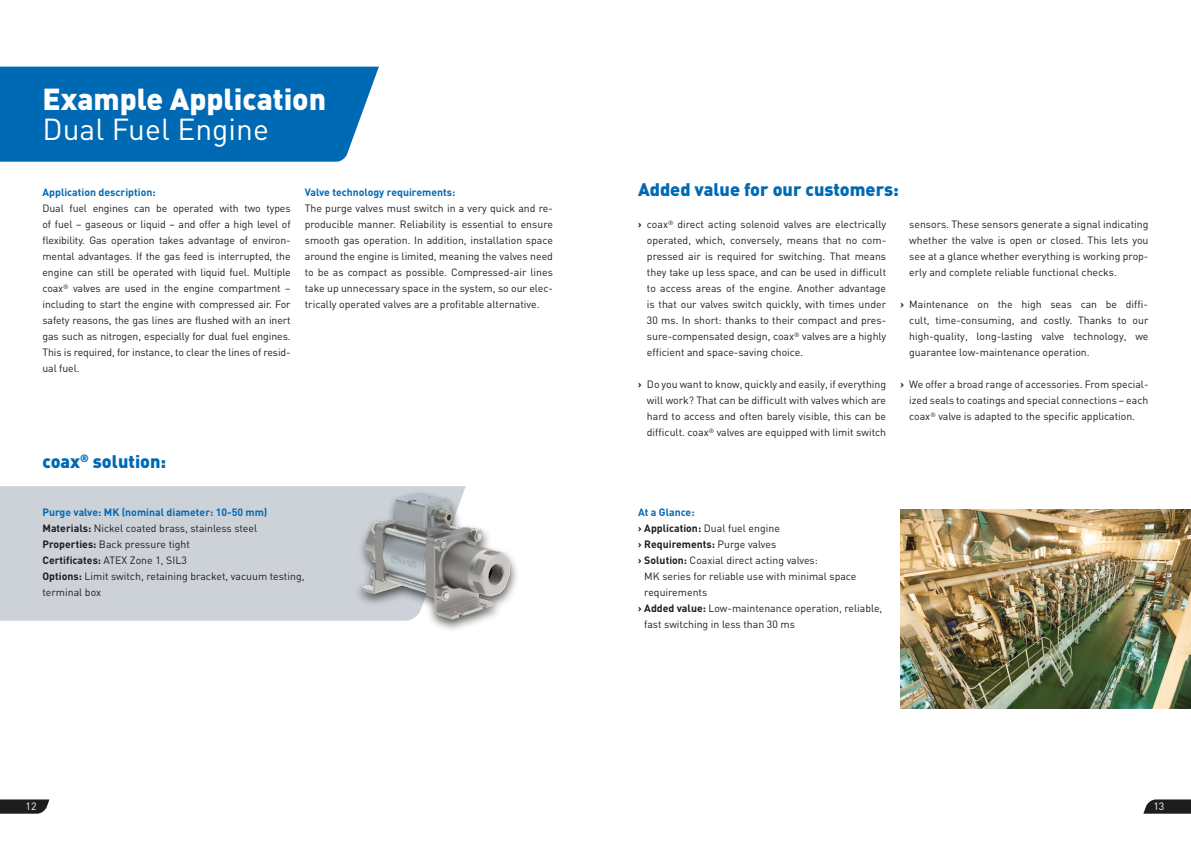
<style>
.page{position:relative;width:1191px;height:842px;background:#fff}
.page>*{position:absolute;margin:0;border:0;box-sizing:border-box;transform-origin:0 0}
.t1{font:900 30px "DIN";color:#fff}
.t2{font:30px "DIN";color:#fff}
.t3{font:900 18px "DIN";color:#0069b4}
.t4{font:10.5px/16px "DIN";color:#1d1d1b;text-align:justify}
.t5{font:700 10.5px "DIN";color:#0069b4}
.t6{font:700 10.5px "DIN";color:#1d1d1b}
.t7{font:10.5px "DIN";color:#fff}
.s1{font-weight:700;color:#0069b4}
.s2{font-weight:700}
.s3{font-weight:400}
</style>
<div class="page">
<svg style="left:1143px;top:799px;width:48px;height:15px"></svg>
<svg style="left:0;top:799px;width:49px;height:15px"></svg>
<div style="left:0;top:486px;width:312px;height:135px;background:#ccd2d8"></div>
<div style="left:0;top:67px;width:379px;height:95px;background:#0069b4"></div>
<img style="left:312px;top:486px;width:205px;height:144px">
<img style="left:900px;top:509px;width:291px;height:199px">
<h1 class="t1" style="left:43px;top:79px;width:285px">Example Application</h1>
<h1 class="t2" style="left:43px;top:110px;width:228px">Dual Fuel Engine</h1>
<p class="t5" style="left:43px;top:185px;width:115px">Application description:</p>
<p class="t4" style="left:43px;top:200px;width:250px">Dual fuel engines can be operated with two types of fuel – gaseous or liquid – and offer a high level of flexibility. Gas operation takes advantage of environ&shy;mental advantages. If the gas feed is interrupted, the engine can still be operated with liquid fuel. Multiple coax<sup>®</sup> valves are used in the engine compartment – including to start the engine with compressed air. For safety reasons, the gas lines are flushed with an inert gas such as nitrogen, especially for dual fuel engines.<br>This is required, for instance, to clear the lines of resid&shy;ual fuel.</p>
<p class="t5" style="left:305px;top:185px;width:152px">Valve technology requirements:</p>
<p class="t4" style="left:305px;top:200px;width:250px">The purge valves must switch in a very quick and re&shy;producible manner. Reliability is essential to ensure smooth gas operation. In addition, installation space around the engine is limited, meaning the valves need to be as compact as possible. Compressed-air lines take up unnecessary space in the system, so our elec&shy;trically operated valves are a profitable alternative.</p>
<h2 class="t3" style="left:43px;top:450px;width:125px">coax<sup>®</sup> solution:</h2>
<p class="t4" style="left:43px;top:504px;width:263px;text-align:left"><span class="s1">Purge valve: MK (nominal diameter: 10-50 mm)<br></span><span class="s2">Materials:</span> Nickel coated brass, stainless steel <span class="s2">Properties:</span> Back pressure tight<br><span class="s2">Certificates:</span> ATEX Zone 1, SIL3<br><span class="s2">Options:</span> Limit switch, retaining bracket, vacuum testing, terminal box</p>
<h2 class="t3" style="left:638px;top:177px;width:262px">Added value for our customers:</h2>
<p class="t4" style="left:647px;top:216px;width:241px;text-indent:-9px"><span class="s2">›</span> coax<sup>®</sup> direct acting solenoid valves are electrically operated, which, conversely, means that no com&shy;pressed air is required for switching. That means they take up less space, and can be used in difficult to access areas of the engine. Another advantage is that our valves switch quickly, with times under 30 ms. In short: thanks to their compact and pres&shy;sure-compensated design, coax<sup>®</sup> valves are a highly efficient and space-saving choice.</p>
<p class="t4" style="left:647px;top:376px;width:241px;text-indent:-9px"><span class="s2">›</span> Do you want to know, quickly and easily, if everything will work? That can be difficult with valves which are hard to access and often barely visible, this can be difficult. coax<sup>®</sup> valves are equipped with limit switch</p>
<p class="t4" style="left:909px;top:216px;width:241px">sensors. These sensors generate a signal indicating whether the valve is open or closed. This lets you see at a glance whether everything is working prop&shy;erly and complete reliable functional checks.</p>
<p class="t4" style="left:909px;top:296px;width:241px;text-indent:-9px"><span class="s2">›</span> Maintenance on the high seas can be diffi&shy;cult, time-consuming, and costly. Thanks to our high-quality, long-lasting valve technology, we guarantee low-maintenance operation.</p>
<p class="t4" style="left:909px;top:376px;width:241px;text-indent:-9px"><span class="s2">›</span> We offer a broad range of accessories. From special&shy;ized seals to coatings and special connections – each coax<sup>®</sup> valve is adapted to the specific application.</p>
<p class="t5" style="left:638px;top:505px;width:58px">At a Glance:</p>
<p class="t4" style="left:638px;top:520px;width:143px"><span class="s2">› Application:</span> Dual fuel engine</p>
<p class="t6" style="left:638px;top:537px;width:140px">› Requirements: <span class="s3">Purge valves</span></p>
<p class="t4" style="left:638px;top:552px;width:181px"><span class="s2">› Solution:</span> Coaxial direct acting valves:</p>
<p class="t4" style="left:644px;top:568px;width:214px">MK series for reliable use with minimal space</p>
<p class="t4" style="left:644px;top:584px;width:64px">requirements</p>
<p class="t4" style="left:638px;top:600px;width:246px"><span class="s2">› Added value:</span> Low-maintenance operation, reliable,</p>
<p class="t4" style="left:644px;top:616px;width:152px">fast switching in less than 30 ms</p>
<p class="t7" style="left:26px;top:800px;width:12px">12</p>
<p class="t7" style="left:1153px;top:800px;width:12px">13</p>
</div>
